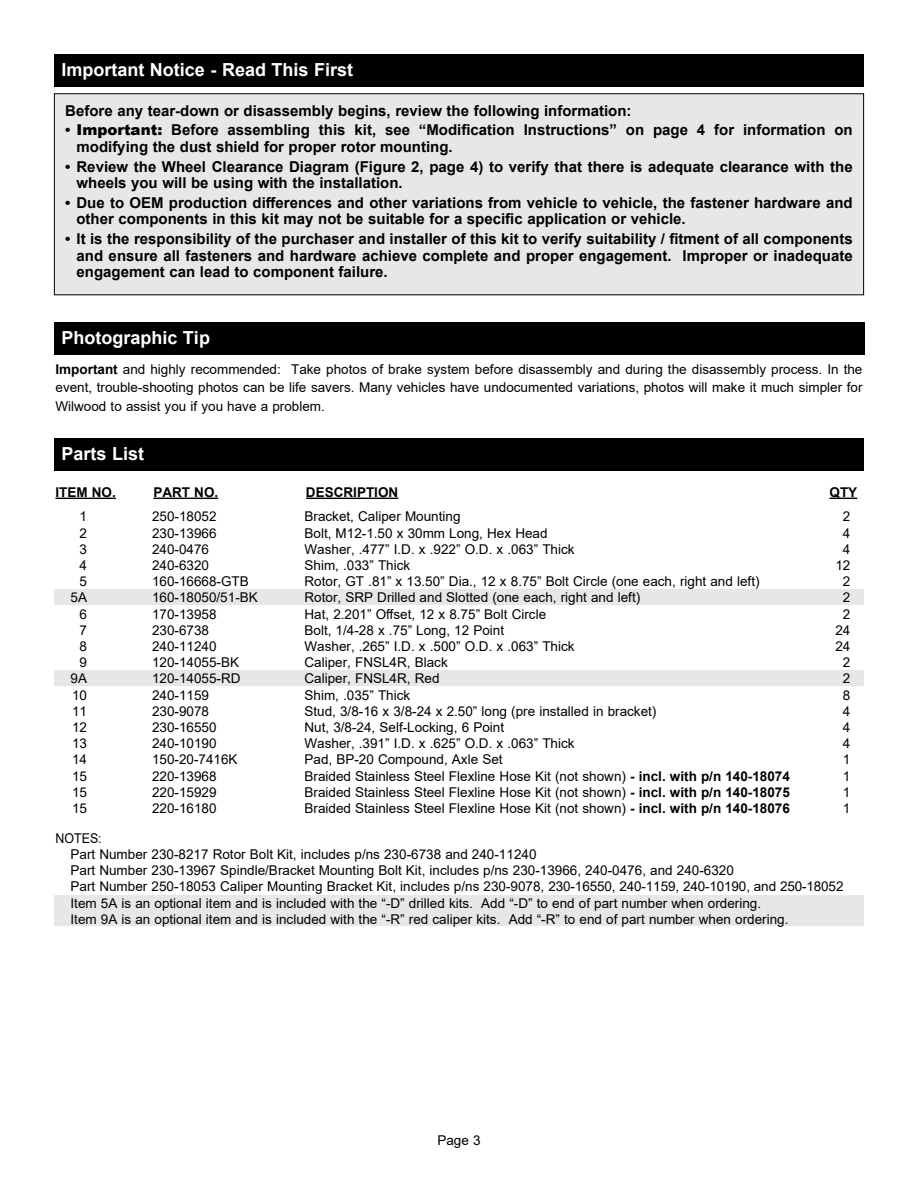
<style>
.page{position:relative;width:918px;height:1188px;background:#fff}
.page>*{position:absolute;margin:0;border:0;box-sizing:border-box;transform-origin:0 0}
.t1{font:700 18px "Arial";color:#fff}
.t2{font:700 15px/16.5px "Arial";color:#000}
.t3{font:13.5px/16.2px "Arial";color:#000}
.t4{font:13.5px/16.2px "Arial";color:#000;scale:.92 1}
.t5{font:700 13.5px "Arial";color:#000}
.s1{font-weight:900}
.s2{font-weight:700}
</style>
<div class="page">
<div style="left:54px;top:322px;width:810px;height:32px;background:#000"></div>
<div style="left:54px;top:54px;width:810px;height:32px;background:#000"></div>
<div style="left:54px;top:94px;width:810px;height:201px;background:#e6e7e8"></div>
<div style="left:54px;top:93px;width:810px;height:202px;border:1px solid #000"></div>
<div style="left:54px;top:438px;width:810px;height:32px;background:#000"></div>
<div style="left:54px;top:896px;width:810px;height:30px;background:#e6e7e8"></div>
<div style="left:54px;top:589px;width:810px;height:15px;background:#e6e7e8"></div>
<div style="left:54px;top:670px;width:810px;height:15px;background:#e6e7e8"></div>
<hr style="left:56px;top:498px;width:60px;height:1px;background:#000">
<hr style="left:153px;top:498px;width:65px;height:1px;background:#000">
<hr style="left:306px;top:498px;width:92px;height:1px;background:#000">
<svg style="left:830px;top:498px;width:27px;height:1px"></svg>
<h1 class="t1" style="left:62px;top:57px;width:293px">Important Notice - Read This First</h1>
<p class="t2" style="left:65px;top:102px;width:568px">Before any tear-down or disassembly begins, review the following information:</p>
<p class="t2" style="left:76px;top:122px;width:778px;text-indent:-11px">• <span class="s1">Important:</span> Before assembling this kit, see “Modification Instructions” on page 4 for information on modifying the dust shield for proper rotor mounting.</p>
<p class="t2" style="left:76px;top:158px;width:778px;text-indent:-11px">• Review the Wheel Clearance Diagram (Figure 2, page 4) to verify that there is adequate clearance with the wheels you will be using with the installation.</p>
<p class="t2" style="left:76px;top:194px;width:778px;text-indent:-11px">• Due to OEM production differences and other variations from vehicle to vehicle, the fastener hardware and other components in this kit may not be suitable for a specific application or vehicle.</p>
<p class="t2" style="left:76px;top:231px;width:778px;text-align:justify;text-indent:-11px">• It is the responsibility of the purchaser and installer of this kit to verify suitability / fitment of all components and ensure all fasteners and hardware achieve complete and proper engagement. Improper or inadequate engagement can lead to component failure.</p>
<h1 class="t1" style="left:62px;top:325px;width:150px">Photographic Tip</h1>
<p class="t3" style="left:56px;top:360px;width:808px;line-height:18.3px;text-align:justify"><span class="s2">Important</span> and highly recommended: Take photos of brake system before disassembly and during the disassembly process. In the event, trouble-shooting photos can be life savers. Many vehicles have undocumented variations, photos will make it much simpler for Wilwood to assist you if you have a problem.</p>
<h1 class="t1" style="left:62px;top:441px;width:84px">Parts List</h1>
<p class="t5" style="left:56px;top:483px;width:62px">ITEM NO.</p>
<p class="t5" style="left:153px;top:483px;width:66px">PART NO.</p>
<p class="t5" style="left:306px;top:483px;width:94px">DESCRIPTION</p>
<p class="t5" style="left:830px;top:483px;width:29px">QTY</p>
<p class="t3" style="left:152px;top:508px;width:107px">250-18052<br>230-13966<br>240-0476<br>240-6320<br>160-16668-GTB<br>160-18050/51-BK<br>170-13958<br>230-6738<br>240-11240<br>120-14055-BK<br>120-14055-RD<br>240-1159<br>230-9078<br>230-16550<br>240-10190<br>150-20-7416K<br>220-13968<br>220-15929<br>220-16180</p>
<p class="t3" style="left:305px;top:508px;width:487px">Bracket, Caliper Mounting<br>Bolt, M12-1.50 x 30mm Long, Hex Head<br>Washer, .477” I.D. x .922” O.D. x .063” Thick<br>Shim, .033” Thick<br>Rotor, GT .81” x 13.50” Dia., 12 x 8.75” Bolt Circle (one each, right and left)<br>Rotor, SRP Drilled and Slotted (one each, right and left)<br>Hat, 2.201” Offset, 12 x 8.75” Bolt Circle<br>Bolt, 1/4-28 x .75” Long, 12 Point<br>Washer, .265” I.D. x .500” O.D. x .063” Thick<br>Caliper, FNSL4R, Black<br>Caliper, FNSL4R, Red<br>Shim, .035” Thick<br>Stud, 3/8-16 x 3/8-24 x 2.50” long (pre installed in bracket)<br>Nut, 3/8-24, Self-Locking, 6 Point<br>Washer, .391” I.D. x .625” O.D. x .063” Thick<br>Pad, BP-20 Compound, Axle Set<br>Braided Stainless Steel Flexline Hose Kit (not shown) <span class="s2">- incl. with p/n 140-18074<br></span>Braided Stainless Steel Flexline Hose Kit (not shown) <span class="s2">- incl. with p/n 140-18075<br></span>Braided Stainless Steel Flexline Hose Kit (not shown) <span class="s2">- incl. with p/n 140-18076</span></p>
<p class="t3" style="left:71px;top:508px;width:18px;text-align:right">1<br>2<br>3<br>4<br>5<br>5A<br>6<br>7<br>8<br>9<br>9A<br>10<br>11<br>12<br>13<br>14<br>15<br>15<br>15</p>
<p class="t3" style="left:835px;top:508px;width:17px;text-align:center">2<br>4<br>4<br>12<br>2<br>2<br>2<br>24<br>24<br>2<br>2<br>8<br>4<br>4<br>4<br>1<br>1<br>1<br>1</p>
<p class="t4" style="left:70px;top:830px;width:842px;text-indent:-15px">NOTES:<br>Part Number 230-8217 Rotor Bolt Kit, includes p/ns 230-6738 and 240-11240<br>Part Number 230-13967 Spindle/Bracket Mounting Bolt Kit, includes p/ns 230-13966, 240-0476, and 240-6320<br>Part Number 250-18053 Caliper Mounting Bracket Kit, includes p/ns 230-9078, 230-16550, 240-1159, 240-10190, and 250-18052<br>Item 5A is an optional item and is included with the “-D” drilled kits. Add “-D” to end of part number when ordering.<br>Item 9A is an optional item and is included with the “-R” red caliper kits. Add “-R” to end of part number when ordering.</p>
<p class="t3" style="left:437px;top:1132px;width:45px">Page 3</p>
</div>
